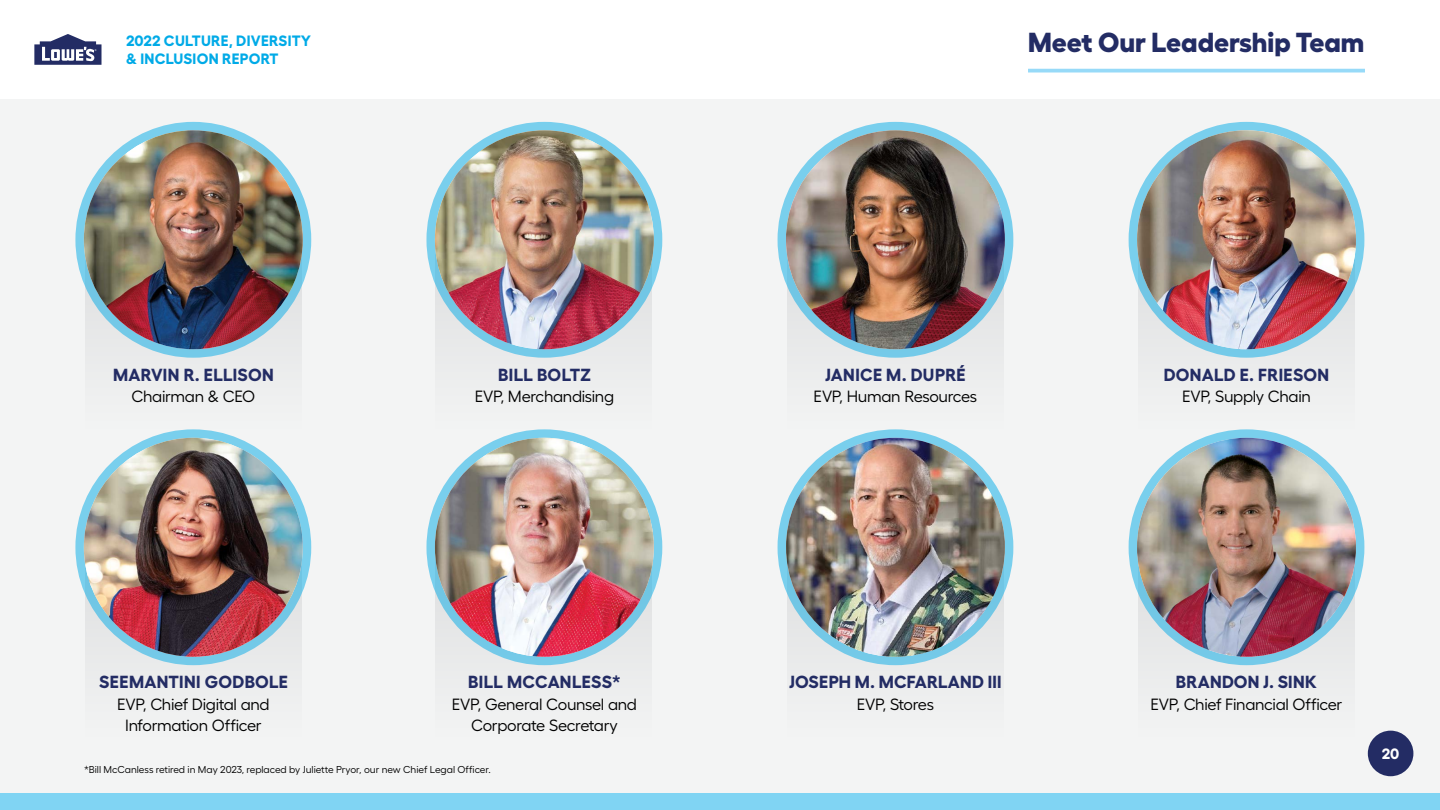
<style>
.page{position:relative;width:1440px;height:810px;background:#fff}
.page>*{position:absolute;margin:0;border:0;box-sizing:border-box;transform-origin:0 0}
.t1{font:800 27.5px "Fellix";color:#232c64}
.t2{font:700 17.5px "Fellix";letter-spacing:.015em;color:#232c64}
.t3{font:16.25px/21.2px "Fellix";letter-spacing:-.02em;color:#000;text-align:center}
.t4{font:700 15px "Fellix";letter-spacing:.02em;color:#00aae7}
.t5{font:700 15px "Fellix";color:#fff}
.t6{font:10px "Fellix";color:#000}
</style>
<div class="page">
<div style="left:0;top:792px;width:1440px;height:18px;background:#80d4f3"></div>
<div style="left:0;top:99px;width:1440px;height:693px;background:#f3f4f4"></div>
<div style="left:1368px;top:731px;width:45px;height:45px;background:#232c64;border-radius:50%"></div>
<svg style="left:85px;top:566px;width:216px;height:100px;fill:#e7e8e8"></svg>
<svg style="left:1028px;top:69px;width:337px;height:4px"></svg>
<svg style="left:34px;top:34px;width:68px;height:31px"></svg>
<svg style="left:85px;top:258px;width:216px;height:100px;fill:#e7e8e8"></svg>
<div style="left:75px;top:122px;width:236px;height:236px;border:8px solid #00aae7;border-radius:50%"></div>
<div style="left:75px;top:429px;width:236px;height:236px;border:8px solid #00aae7;border-radius:50%"></div>
<svg style="left:787px;top:258px;width:216px;height:100px;fill:#e7e8e8"></svg>
<svg style="left:787px;top:566px;width:216px;height:100px;fill:#e7e8e8"></svg>
<svg style="left:1138px;top:258px;width:217px;height:100px;fill:#e7e8e8"></svg>
<svg style="left:1138px;top:566px;width:217px;height:100px;fill:#e7e8e8"></svg>
<svg style="left:436px;top:258px;width:216px;height:100px;fill:#e7e8e8"></svg>
<svg style="left:436px;top:566px;width:216px;height:100px;fill:#e7e8e8"></svg>
<div style="left:426px;top:122px;width:236px;height:236px;border:8px solid #00aae7;border-radius:50%"></div>
<div style="left:426px;top:429px;width:236px;height:236px;border:8px solid #00aae7;border-radius:50%"></div>
<div style="left:778px;top:122px;width:235px;height:236px;border:8px solid #00aae7;border-radius:50%"></div>
<div style="left:778px;top:429px;width:235px;height:236px;border:8px solid #00aae7;border-radius:50%"></div>
<div style="left:1129px;top:122px;width:235px;height:236px;border:8px solid #00aae7;border-radius:50%"></div>
<div style="left:1129px;top:429px;width:235px;height:236px;border:8px solid #00aae7;border-radius:50%"></div>
<img style="left:84px;top:130px;width:219px;height:219px;border-radius:109px">
<img style="left:84px;top:438px;width:219px;height:219px;border-radius:109px">
<img style="left:435px;top:130px;width:219px;height:219px;border-radius:109px">
<img style="left:435px;top:438px;width:219px;height:219px;border-radius:109px">
<img style="left:786px;top:130px;width:219px;height:219px;border-radius:109px">
<img style="left:786px;top:438px;width:219px;height:219px;border-radius:109px">
<img style="left:1137px;top:130px;width:219px;height:219px;border-radius:109px">
<img style="left:1137px;top:438px;width:219px;height:219px;border-radius:109px">
<p class="t4" style="left:126px;top:28px;width:187px">2022 CULTURE, DIVERSITY</p>
<h1 class="t1" style="left:1028px;top:20px;width:338px">Meet Our Leadership Team</h1>
<p class="t4" style="left:126px;top:47px;width:154px">&amp; INCLUSION REPORT</p>
<p class="t2" style="left:113px;top:361px;width:162px">MARVIN R. ELLISON</p>
<p class="t3" style="left:132px;top:384px;width:125px">Chairman &amp; CEO</p>
<p class="t2" style="left:498px;top:361px;width:94px">BILL BOLTZ</p>
<p class="t3" style="left:475px;top:384px;width:141px">EVP, Merchandising</p>
<p class="t2" style="left:825px;top:361px;width:142px">JANICE M. DUPRÉ</p>
<p class="t3" style="left:814px;top:384px;width:165px">EVP, Human Resources</p>
<p class="t2" style="left:1164px;top:361px;width:167px">DONALD E. FRIESON</p>
<p class="t3" style="left:1182px;top:384px;width:130px">EVP, Supply Chain</p>
<p class="t2" style="left:99px;top:668px;width:190px">SEEMANTINI GODBOLE</p>
<p class="t3" style="left:117px;top:692px;width:154px">EVP, Chief Digital and<br>Information Officer</p>
<p class="t2" style="left:468px;top:668px;width:154px">BILL MCCANLESS*</p>
<p class="t3" style="left:452px;top:692px;width:187px">EVP, General Counsel and<br>Corporate Secretary</p>
<p class="t2" style="left:789px;top:668px;width:214px">JOSEPH M. MCFARLAND III</p>
<p class="t3" style="left:857px;top:692px;width:79px">EVP, Stores</p>
<p class="t2" style="left:1176px;top:668px;width:143px">BRANDON J. SINK</p>
<p class="t3" style="left:1151px;top:692px;width:193px">EVP, Chief Financial Officer</p>
<p class="t5" style="left:1382px;top:742px;width:19px">20</p>
<p class="t6" style="left:84px;top:762px;width:408px">*Bill McCanless retired in May 2023, replaced by Juliette Pryor, our new Chief Legal Officer.</p>
</div>
